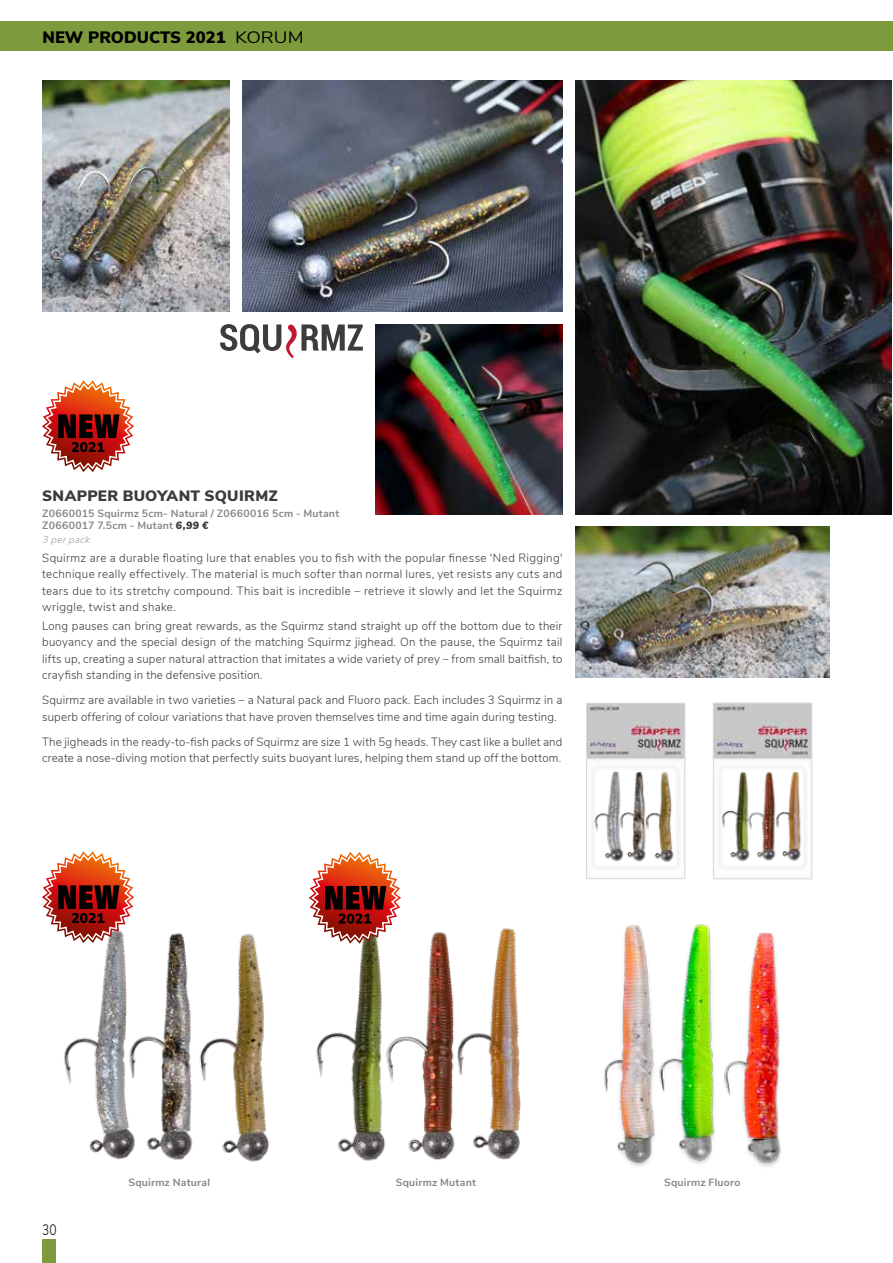
<style>
.page{position:relative;width:893px;height:1263px;background:#fff}
.page>*{position:absolute;margin:0;border:0;box-sizing:border-box;transform-origin:0 0}
.t1{font:900 16.5px "Nunito Sans";color:#000}
.t2{font:900 15px "Nunito Sans";letter-spacing:.02em;color:#3c3c3b}
.t3{font:300 15px "Nunito Sans";color:#000;scale:.8 1}
.t4{font:300 12px/16.5px "Nunito";letter-spacing:.015em;color:#3c3c3b;text-align:justify;scale:.96 1}
.t5{font:700 10.5px/12px "Nunito Sans";letter-spacing:.02em;color:#878787}
.t6{font:italic 300 9.75px "Nunito Sans";color:#9d9d9c}
.s1{font-weight:400}
.s2{font-weight:900;font-style:italic;color:#3c3c3b}
</style>
<div class="page">
<svg style="left:220px;top:324px;width:143px;height:34px"></svg>
<img style="left:242px;top:81px;width:321px;height:230px">
<img style="left:43px;top:81px;width:187px;height:230px">
<img style="left:575px;top:527px;width:255px;height:151px">
<img style="left:376px;top:324px;width:186px;height:190px">
<img style="left:575px;top:81px;width:317px;height:433px">
<img style="left:588px;top:705px;width:95px;height:164px">
<div style="left:586px;top:703px;width:99px;height:176px;border:1px solid #dadada"></div>
<img style="left:715px;top:705px;width:95px;height:164px">
<div style="left:713px;top:703px;width:99px;height:176px;border:1px solid #dadada"></div>
<img style="left:64px;top:943px;width:85px;height:217px">
<img style="left:149px;top:933px;width:121px;height:229px">
<img style="left:316px;top:991px;width:43px;height:166px">
<img style="left:359px;top:932px;width:84px;height:229px">
<img style="left:443px;top:928px;width:78px;height:232px">
<img style="left:604px;top:924px;width:177px;height:243px">
<div style="left:0;top:21px;width:893px;height:30px;background:#7d9b3d"></div>
<div style="left:43px;top:1239px;width:13px;height:24px;background:#7d9b3d"></div>
<svg style="left:42px;top:380px;width:92px;height:92px"></svg>
<svg style="left:309px;top:852px;width:92px;height:92px"></svg>
<svg style="left:42px;top:851px;width:92px;height:92px"></svg>
<h1 class="t1" style="left:43px;top:25px;width:263px">NEW PRODUCTS 2021 <span class="s1">KORUM</span></h1>
<p class="t2" style="left:42px;top:484px;width:237px">SNAPPER BUOYANT SQUIRMZ</p>
<p class="t5" style="left:42px;top:507px;width:299px">Z0660015 Squirmz 5cm- Natural / Z0660016 5cm - Mutant<br>Z0660017 7.5cm - Mutant <span class="s2">6,99 €</span></p>
<p class="t6" style="left:42px;top:533px;width:51px">3 perpack</p>
<p class="t4" style="left:42px;top:549px;width:544px">Squirmz are a durable floating lure that enables you to fish with the popular finesse 'Ned Rigging' technique really effectively. The material is much softer than normal lures, yet resists any cuts and tears due to its stretchy compound. This bait is incredible – retrieve it slowly and let the Squirmz wriggle, twist and shake.</p>
<p class="t4" style="left:42px;top:617px;width:543px">Long pauses can bring great rewards, as the Squirmz stand straight up off the bottom due to their buoyancy and the special design of the matching Squirmz jighead. On the pause, the Squirmz tail lifts up, creating a super natural attraction that imitates a wide variety of prey – from small baitfish, to crayfish standing in the defensive position.</p>
<p class="t4" style="left:42px;top:691px;width:543px">Squirmz are available in two varieties – a Natural pack and Fluoro pack. Each includes 3 Squirmz in a superb offering of colour variations that have proven themselves time and time again during testing.</p>
<p class="t4" style="left:42px;top:733px;width:543px">The jigheads in the ready-to-fish packs of Squirmz are size 1 with 5g heads. They cast like a bullet and create a nose-diving motion that perfectly suits buoyant lures, helping them stand up off the bottom.</p>
<p class="t3" style="left:42px;top:1219px;width:20px">30</p>
<p class="t5" style="left:128px;top:1176px;width:83px">Squirmz Natural</p>
<p class="t5" style="left:396px;top:1176px;width:82px">Squirmz Mutant</p>
<p class="t5" style="left:664px;top:1176px;width:78px">Squirmz Fluoro</p>
</div>
